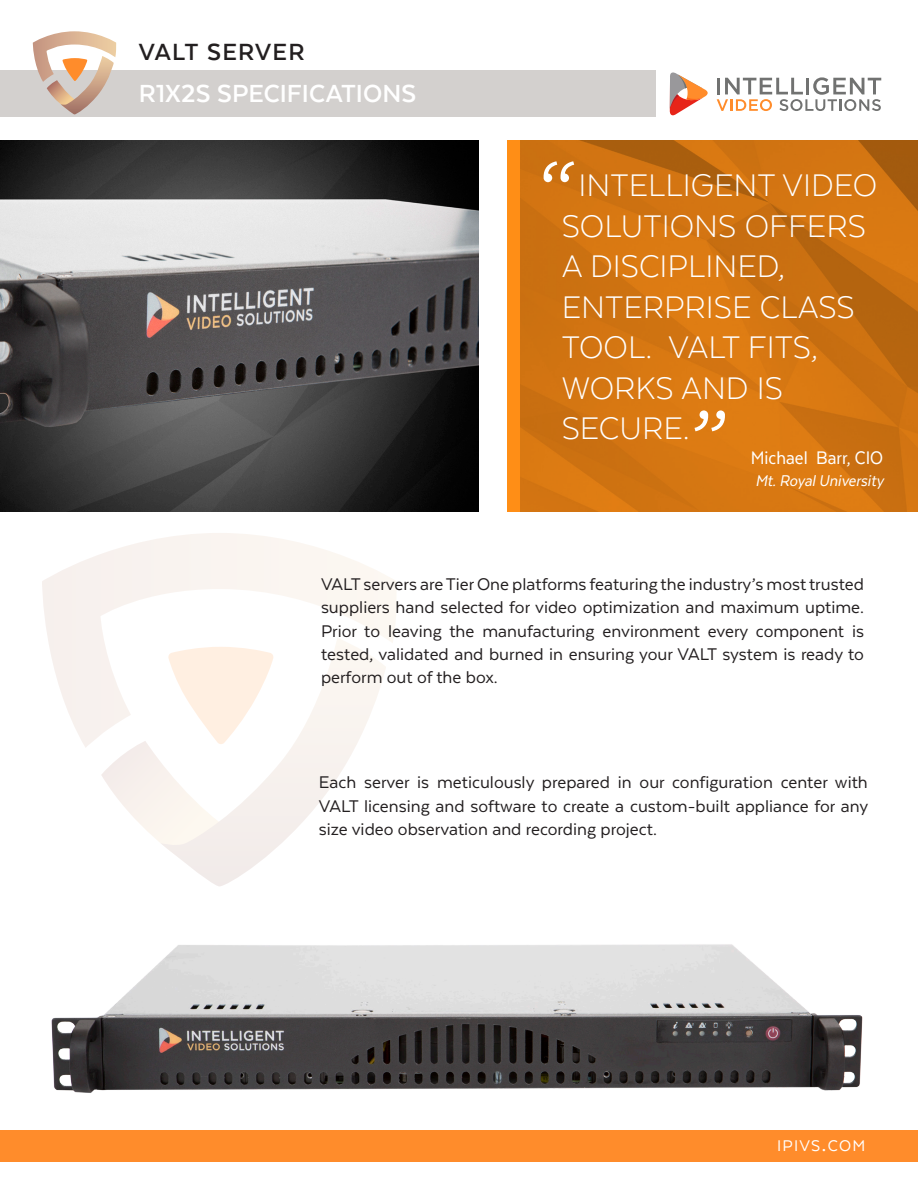
<style>
.page{position:relative;width:918px;height:1188px;background:#fff}
.page>*{position:absolute;margin:0;border:0;box-sizing:border-box;transform-origin:0 0}
.t1{font:300 120px "Texta";color:#fff}
.t2{font:300 36px/40.5px "Texta";color:#fff}
.t3{font:700 28.5px "Texta";letter-spacing:.005em;color:#fff}
.t4{font:700 27px "Texta";letter-spacing:.04em;color:#231f20}
.t5{font:21px "Texta Narrow";color:#fff}
.t6{font:19.5px/23.4px "Texta";color:#231f20;text-align:justify}
.t7{font:italic 18px "Texta Narrow";color:#fff}
.t8{font:17.85px "Texta";letter-spacing:.07em;color:#fff}
.s1{font-size:25.5px}
</style>
<div class="page">
<svg style="left:42px;top:533px;width:354px;height:214px"></svg>
<svg style="left:160px;top:638px;width:226px;height:248px"></svg>
<svg style="left:101px;top:647px;width:173px;height:213px"></svg>
<img style="left:0;top:140px;width:478px;height:372px">
<div style="left:0;top:1130px;width:918px;height:32px;background:#ff8c2b"></div>
<div style="left:0;top:71px;width:656px;height:46px;background:#d3d0ce"></div>
<svg style="left:508px;top:140px;width:410px;height:372px;background:#d17411"></svg>
<svg style="left:670px;top:72px;width:38px;height:44px"></svg>
<svg style="left:717px;top:77px;width:164px;height:34px"></svg>
<svg style="left:33px;top:31px;width:84px;height:83px"></svg>
<img style="left:51px;top:944px;width:812px;height:149px">
<p class="t4" style="left:139px;top:38px;width:167px">VALT SERVER</p>
<p class="t3" style="left:139px;top:79px;width:279px">R1X2S SPECIFICATIONS</p>
<p class="t1" style="left:537px;top:136px;width:43px">“</p>
<p class="t2" style="left:562px;top:165px;width:317px;text-indent:17px">INTELLIGENT VIDEO<br>SOLUTIONS OFFERS<br>A DISCIPLINED,<br>ENTERPRISE CLASS<br>TOOL. VALT FITS,<br>WORKS AND IS<br>SECURE.</p>
<p class="t1" style="left:688px;top:385px;width:44px">”</p>
<p class="t5" style="left:751px;top:447px;width:134px">Michael Barr, CIO</p>
<p class="t7" style="left:755px;top:471px;width:133px">Mt.RoyalUniversity</p>
<p class="t6" style="left:321px;top:572px;width:545px">VALT servers are Tier One platforms featuring the industry’s most trusted suppliers hand selected for video optimization and maximum uptime.<br>Prior to leaving the manufacturing environment every component is tested, validated and burned in ensuring your VALT system is ready to perform out of the box.</p>
<p class="t6" style="left:319px;top:770px;width:551px">Each server is meticulously prepared in our configuration center with VALT licensing and software to create a custom-built appliance for any size video observation and recording project.</p>
<p class="t8" style="left:777px;top:1136px;width:90px">ipivs<span class="s1">.</span>com</p>
</div>
